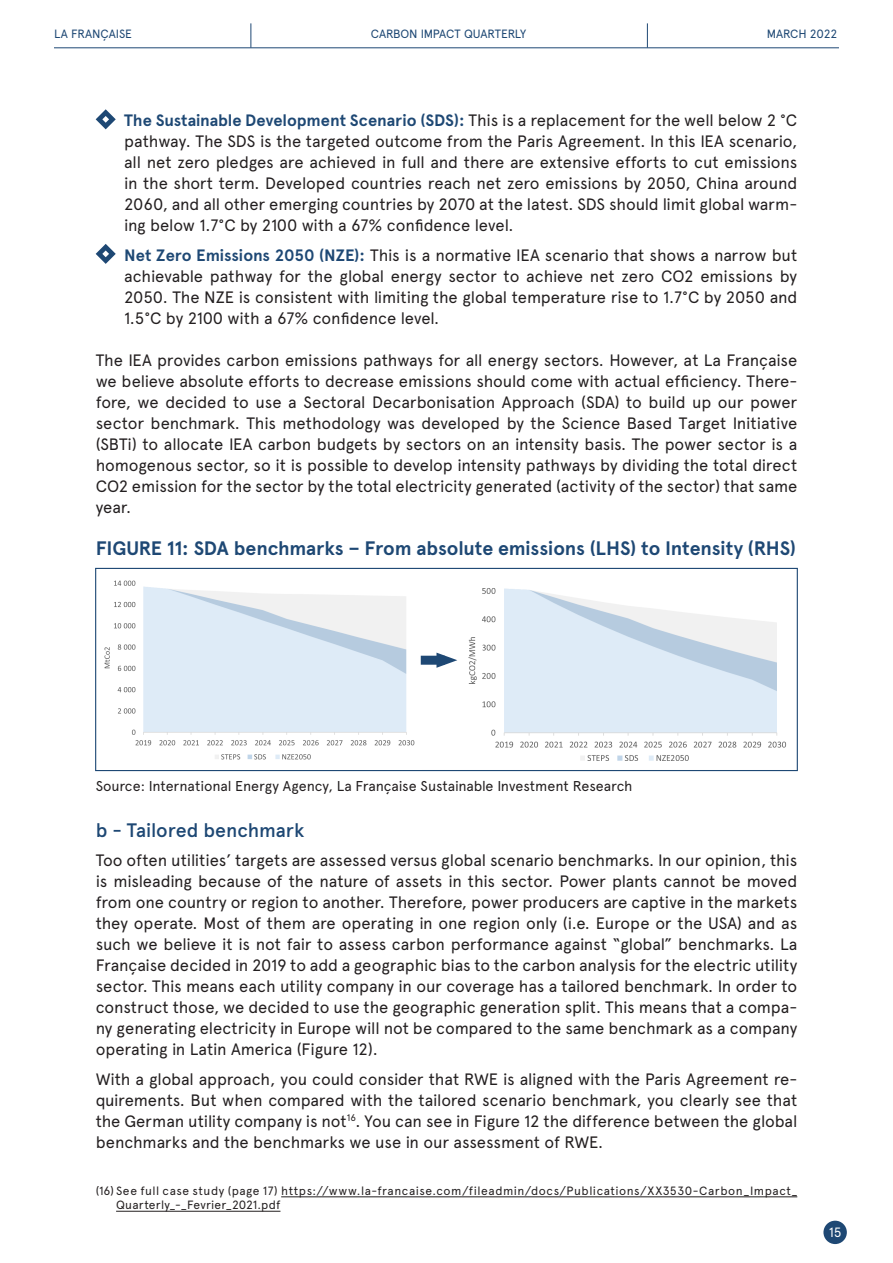
<style>
.page{position:relative;width:893px;height:1263px;background:#fff}
.page>*{position:absolute;margin:0;border:0;box-sizing:border-box;transform-origin:0 0}
.t1{font:700 19.5px "Apercu";letter-spacing:-.005em;color:#1e4874}
.t2{font:500 19.5px "Apercu";letter-spacing:-.005em;color:#1e4874}
.t3{font:16.5px/21px "Apercu";letter-spacing:-.005em;color:#231f20;text-align:justify}
.t4{font:14.25px "Apercu";letter-spacing:-.01em;color:#231f20}
.t5{font:13.5px "Apercu";color:#fff}
.Accroche_-_Aligner_à{font:12px/14.4px "Apercu";letter-spacing:.045em;color:#231f20}
.t6{font:12px "Apercu";letter-spacing:-.01em;color:#1e4874}
.s1{font-weight:700;color:#1e4874}
</style>
<div class="page">
<div style="left:823px;top:1221px;width:24px;height:23px;background:#1e4874;border-radius:50%"></div>
<hr style="left:54px;top:47px;width:785px;height:1px;background:#1e4874">
<svg style="left:251px;top:23px;width:1px;height:25px"></svg>
<svg style="left:647px;top:23px;width:1px;height:25px"></svg>
<svg style="left:96px;top:109px;width:20px;height:20px"></svg>
<svg style="left:96px;top:244px;width:20px;height:20px"></svg>
<div style="left:95px;top:568px;width:703px;height:203px;border:1px solid #1e4874"></div>
<img style="left:104px;top:580px;width:318px;height:180px">
<img style="left:482px;top:588px;width:305px;height:173px">
<img style="left:468px;top:673px;width:9px;height:11px">
<svg style="left:468px;top:621px;width:17px;height:52px"></svg>
<div style="left:421px;top:656px;width:24px;height:9px;background:#1e4874"></div>
<svg style="left:436px;top:653px;width:21px;height:15px"></svg>
<hr style="left:281px;top:1196px;width:516px;height:1px;background:#231f20">
<hr style="left:116px;top:1211px;width:164px;height:1px;background:#231f20">
<p class="t6" style="left:54px;top:27px;width:79px">LA FRANÇAISE</p>
<p class="t6" style="left:371px;top:27px;width:157px">CARBON IMPACT QUARTERLY</p>
<p class="t6" style="left:767px;top:27px;width:72px">MARCH 2022</p>
<p class="t3" style="left:124px;top:110px;width:675px"><span class="s1">The Sustainable Development Scenario (SDS):</span> This is a replacement for the well below 2 °C pathway. The SDS is the targeted outcome from the Paris Agreement. In this IEA scenario, all net zero pledges are achieved in full and there are extensive efforts to cut emissions in the short term. Developed countries reach net zero emissions by 2050, China around 2060, and all other emerging countries by 2070 at the latest. SDS should limit global warm&shy;ing below 1.7°C by 2100 with a 67% confidence level.</p>
<p class="t3" style="left:124px;top:244px;width:675px"><span class="s1">Net Zero Emissions 2050 (NZE):</span> This is a normative IEA scenario that shows a narrow but achievable pathway for the global energy sector to achieve net zero CO2 emissions by 2050. The NZE is consistent with limiting the global temperature rise to 1.7°C by 2050 and 1.5°C by 2100 with a 67% confidence level.</p>
<p class="t3" style="left:96px;top:349px;width:703px">The IEA provides carbon emissions pathways for all energy sectors. However, at La Française we believe absolute efforts to decrease emissions should come with actual efficiency. There&shy;fore, we decided to use a Sectoral Decarbonisation Approach (SDA) to build up our power sector benchmark. This methodology was developed by the Science Based Target Initiative (SBTi) to allocate IEA carbon budgets by sectors on an intensity basis. The power sector is a homogenous sector, so it is possible to develop intensity pathways by dividing the total direct CO2 emission for the sector by the total electricity generated (activity of the sector) that same year.</p>
<p class="t1" style="left:96px;top:536px;width:702px">FIGURE 11: SDA benchmarks – From absolute emissions (LHS) to Intensity (RHS)</p>
<p class="t4" style="left:96px;top:777px;width:538px">Source: International Energy Agency, La Française Sustainable Investment Research</p>
<p class="t2" style="left:96px;top:818px;width:210px">b - Tailored benchmark</p>
<p class="t3" style="left:96px;top:850px;width:703px">Too often utilities’ targets are assessed versus global scenario benchmarks. In our opinion, this is misleading because of the nature of assets in this sector. Power plants cannot be moved from one country or region to another. Therefore, power producers are captive in the markets they operate. Most of them are operating in one region only (i.e. Europe or the USA) and as such we believe it is not fair to assess carbon performance against “global” benchmarks. La Française decided in 2019 to add a geographic bias to the carbon analysis for the electric utility sector. This means each utility company in our coverage has a tailored benchmark. In order to construct those, we decided to use the geographic generation split. This means that a compa&shy;ny generating electricity in Europe will not be compared to the same benchmark as a company operating in Latin America (Figure 12).</p>
<p class="t3" style="left:96px;top:1068px;width:703px">With a global approach, you could consider that RWE is aligned with the Paris Agreement re&shy;quirements. But when compared with the tailored scenario benchmark, you clearly see that the German utility company is not<sup>16</sup>. You can see in Figure 12 the difference between the global benchmarks and the benchmarks we use in our assessment of RWE.</p>
<p class="Accroche_-_Aligner_à" style="left:116px;top:1183px;width:683px;text-indent:-20px">(16) See full case study (page 17) https://www.la-francaise.com/fileadmin/docs/Publications/XX3530-Carbon_Impact_<br>Quarterly_-_Fevrier_2021.pdf</p>
<p class="t5" style="left:829px;top:1224px;width:14px">15</p>
</div>
